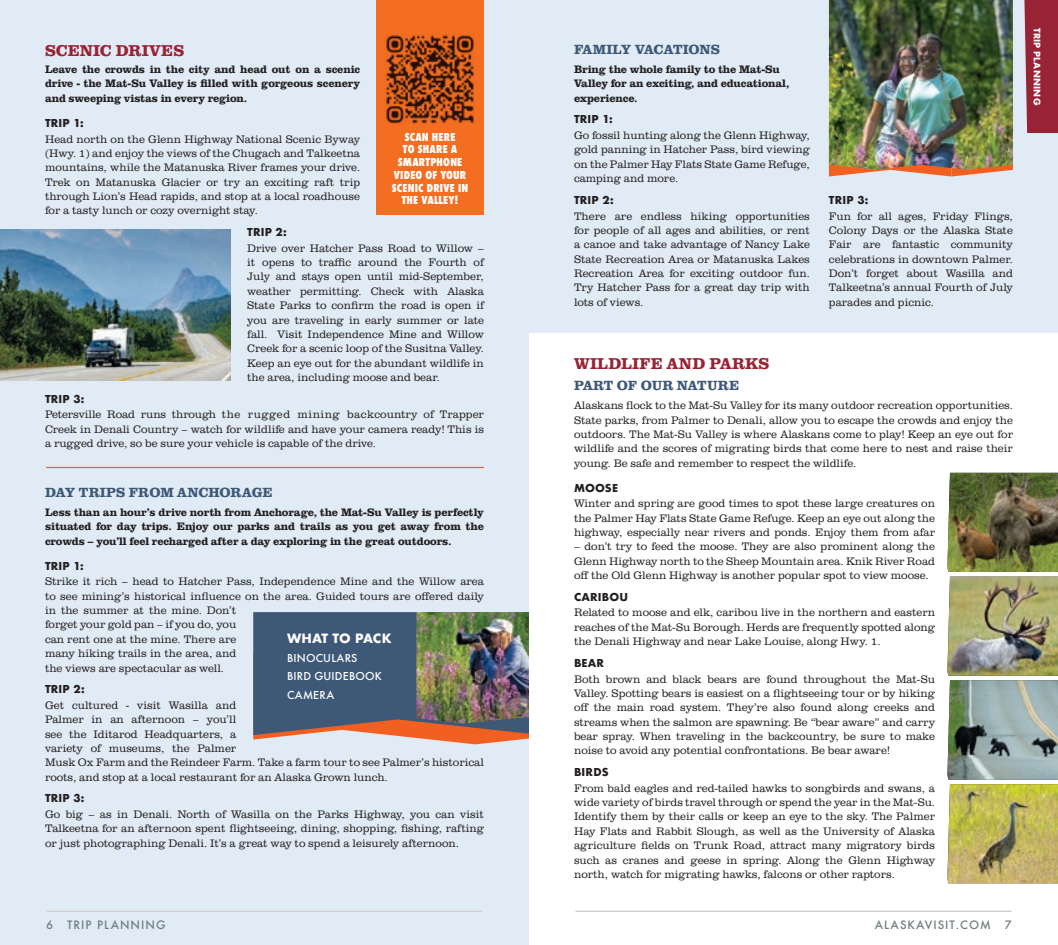
<style>
.page{position:relative;width:1058px;height:945px;background:#fff}
.page>*{position:absolute;margin:0;border:0;box-sizing:border-box;transform-origin:0 0}
.t1{font:700 16.25px "Clarendon URW";letter-spacing:.01em;color:#972334}
.t2{font:700 13.75px "Clarendon URW";letter-spacing:-.005em;color:#3e5878}
.t3{font:700 12.5px "Futura";letter-spacing:.005em;color:#fff}
.t4{font:300 11.25px/14.4px "Clarendon URW";color:#231f20;text-align:justify}
.t5{font:700 11.25px/14.4px "Clarendon URW";letter-spacing:-.01em;color:#231f20;text-align:justify}
.t6{font:500 11.25px "Futura";letter-spacing:.09em;color:#6f807e}
.t7{font:700 10.62px "Futura";letter-spacing:.02em;color:#231f20}
.t8{font:800 condensed 10.62px/12.8px "Futura";letter-spacing:.02em;color:#fff;text-align:center}
.t9{font:500 10.62px/18.4px "Futura";letter-spacing:.02em;color:#fff}
.t10{font:700 8.75px "Futura";letter-spacing:.03em;color:#fff}
</style>
<div class="page">
<div style="left:0;top:0;width:529px;height:945px;background:#e1ebf5"></div>
<div style="left:529px;top:0;width:529px;height:332px;background:#e1ebf5"></div>
<img style="left:0;top:229px;width:230px;height:151px">
<hr style="left:47px;top:911px;width:435px;height:1px;background:#c7c8ca">
<hr style="left:576px;top:911px;width:435px;height:1px;background:#c7c8ca">
<div style="left:1024px;top:0;width:34px;height:133px;background:#972334"></div>
<img style="left:947px;top:473px;width:111px;height:307px">
<img style="left:947px;top:784px;width:111px;height:99px">
<hr style="left:46px;top:467px;width:438px;height:1px;background:#f26021">
<svg style="left:829px;top:170px;width:182px;height:7px"></svg>
<img style="left:829px;top:0;width:183px;height:170px">
<div style="left:376px;top:0;width:108px;height:214px;background:#f36e21"></div>
<img style="left:386px;top:35px;width:88px;height:89px">
<svg style="left:253px;top:612px;width:276px;height:132px;background:#606477"></svg>
<img style="left:416px;top:612px;width:113px;height:112px">
<p class="t1" style="left:45px;top:38px;width:141px">SCENIC DRIVES</p>
<p class="t5" style="left:45px;top:61px;width:317px">Leave the crowds in the city and head out on a scenic drive - the Mat-Su Valley is filled with gorgeous scenery and sweeping vistas in every region.</p>
<p class="t7" style="left:45px;top:115px;width:40px">TRIP 1:</p>
<p class="t4" style="left:45px;top:131px;width:317px">Head north on the Glenn Highway National Scenic Byway (Hwy. 1) and enjoy the views of the Chugach and Talkeetna mountains, while the Matanuska River frames your drive.<br>Trek on Matanuska Glacier or try an exciting raft trip through Lion’s Head rapids, and stop at a local roadhouse for a tasty lunch or cozy overnight stay.</p>
<p class="t7" style="left:247px;top:224px;width:41px">TRIP 2:</p>
<p class="t4" style="left:247px;top:240px;width:238px">Drive over Hatcher Pass Road to Willow – it opens to traffic around the Fourth of July and stays open until mid-September, weather permitting. Check with Alaska State Parks to confirm the road is open if you are traveling in early summer or late fall. Visit Independence Mine and Willow Creek for a scenic loop of the Susitna Valley.<br>Keep an eye out for the abundant wildlife in the area, including moose and bear.</p>
<p class="t7" style="left:45px;top:391px;width:41px">TRIP 3:</p>
<p class="t4" style="left:45px;top:407px;width:440px">Petersville Road runs through the rugged mining backcountry of Trapper Creek in Denali Country – watch for wildlife and have your camera ready! This is a rugged drive, so be sure your vehicle is capable of the drive.</p>
<p class="t8" style="left:392px;top:130px;width:78px">SCAN HERE<br>TO SHARE A<br>SMARTPHONE<br>VIDEO OF YOUR<br>SCENIC DRIVE IN<br>THE VALLEY!</p>
<p class="t2" style="left:45px;top:482px;width:229px">DAY TRIPS FROM ANCHORAGE</p>
<p class="t5" style="left:45px;top:504px;width:440px">Less than an hour’s drive north from Anchorage, the Mat-Su Valley is perfectly situated for day trips. Enjoy our parks and trails as you get away from the crowds – you’ll feel recharged after a day exploring in the great outdoors.</p>
<p class="t7" style="left:45px;top:558px;width:40px">TRIP 1:</p>
<p class="t4" style="left:45px;top:574px;width:440px;text-align:left">Strike it rich – head to Hatcher Pass, Independence Mine and the Willow area to see mining’s historical influence on the area. Guided tours are offered daily in the summer at the mine. Don’t<br>forget your gold pan – if you do, you<br>can rent one at the mine. There are<br>many hiking trails in the area, and<br>the views are spectacular as well.</p>
<p class="t7" style="left:45px;top:682px;width:41px">TRIP 2:</p>
<p class="t4" style="left:45px;top:697px;width:440px;text-align:left">Get cultured - visit Wasilla and<br>Palmer in an afternoon – you’ll<br>see the Iditarod Headquarters, a<br>variety of museums, the Palmer<br>Musk Ox Farm and the Reindeer Farm. Take a farm tour to see Palmer’s historical roots, and stop at a local restaurant for an Alaska Grown lunch.</p>
<p class="t7" style="left:45px;top:791px;width:41px">TRIP 3:</p>
<p class="t4" style="left:45px;top:807px;width:440px">Go big – as in Denali. North of Wasilla on the Parks Highway, you can visit Talkeetna for an afternoon spent flightseeing, dining, shopping, fishing, rafting or just photographing Denali. It’s a great way to spend a leisurely afternoon.</p>
<p class="t3" style="left:287px;top:630px;width:106px">WHAT TO PACK</p>
<p class="t9" style="left:287px;top:649px;width:96px">BINOCULARS<br>BIRD GUIDEBOOK<br>CAMERA</p>
<p class="t2" style="left:574px;top:39px;width:147px">FAMILY VACATIONS</p>
<p class="t5" style="left:574px;top:61px;width:217px;text-align:left">Bring the whole family to the Mat-Su<br>Valley for an exciting, and educational, experience.</p>
<p class="t7" style="left:574px;top:112px;width:40px">TRIP 1:</p>
<p class="t4" style="left:574px;top:128px;width:237px">Go fossil hunting along the Glenn Highway, gold panning in Hatcher Pass, bird viewing on the Palmer Hay Flats State Game Refuge, camping and more.</p>
<p class="t7" style="left:574px;top:192px;width:41px">TRIP 2:</p>
<p class="t4" style="left:574px;top:208px;width:237px">There are endless hiking opportunities for people of all ages and abilities, or rent a canoe and take advantage of Nancy Lake State Recreation Area or Matanuska Lakes Recreation Area for exciting outdoor fun.<br>Try Hatcher Pass for a great day trip with lots of views.</p>
<p class="t7" style="left:829px;top:192px;width:41px">TRIP 3:</p>
<p class="t4" style="left:829px;top:208px;width:185px">Fun for all ages, Friday Flings, Colony Days or the Alaska State Fair are fantastic community celebrations in downtown Palmer.<br>Don’t forget about Wasilla and Talkeetna’s annual Fourth of July parades and picnic.</p>
<p class="t1" style="left:574px;top:352px;width:197px">WILDLIFE AND PARKS</p>
<p class="t2" style="left:574px;top:376px;width:167px">PART OF OUR NATURE</p>
<p class="t4" style="left:574px;top:398px;width:440px">Alaskans flock to the Mat-Su Valley for its many outdoor recreation opportunities.<br>State parks, from Palmer to Denali, allow you to escape the crowds and enjoy the outdoors. The Mat-Su Valley is where Alaskans come to play! Keep an eye out for wildlife and the scores of migrating birds that come here to nest and raise their young. Be safe and remember to respect the wildlife.</p>
<p class="t7" style="left:574px;top:480px;width:46px">MOOSE</p>
<p class="t4" style="left:574px;top:496px;width:362px">Winter and spring are good times to spot these large creatures on the Palmer Hay Flats State Game Refuge. Keep an eye out along the highway, especially near rivers and ponds. Enjoy them from afar</p>
<p class="t4" style="left:574px;top:539px;width:362px">– don’t try to feed the moose. They are also prominent along the Glenn Highway north to the Sheep Mountain area. Knik River Road off the Old Glenn Highway is another popular spot to view moose.</p>
<p class="t7" style="left:574px;top:589px;width:56px">CARIBOU</p>
<p class="t4" style="left:574px;top:605px;width:362px">Related to moose and elk, caribou live in the northern and eastern reaches of the Mat-Su Borough. Herds are frequently spotted along the Denali Highway and near Lake Louise, along Hwy. 1.</p>
<p class="t7" style="left:574px;top:655px;width:32px">BEAR</p>
<p class="t4" style="left:574px;top:671px;width:362px">Both brown and black bears are found throughout the Mat-Su Valley. Spotting bears is easiest on a flightseeing tour or by hiking off the main road system. They’re also found along creeks and streams when the salmon are spawning. Be “bear aware” and carry bear spray. When traveling in the backcountry, be sure to make noise to avoid any potential confrontations. Be bear aware!</p>
<p class="t7" style="left:574px;top:764px;width:36px">BIRDS</p>
<p class="t4" style="left:574px;top:780px;width:362px">From bald eagles and red-tailed hawks to songbirds and swans, a wide variety of birds travel through or spend the year in the Mat-Su.<br>Identify them by their calls or keep an eye to the sky. The Palmer Hay Flats and Rabbit Slough, as well as the University of Alaska agriculture fields on Trunk Road, attract many migratory birds such as cranes and geese in spring. Along the Glenn Highway north, watch for migrating hawks, falcons or other raptors.</p>
<p class="t6" style="left:46px;top:917px;width:121px">6 TRIP PLANNING</p>
<p class="t6" style="left:874px;top:917px;width:138px">ALASKAVISIT.COM 7</p>
<p class="t10" style="left:1043px;top:28px;width:79px;rotate:90deg">TRIP PLANNING</p>
</div>
